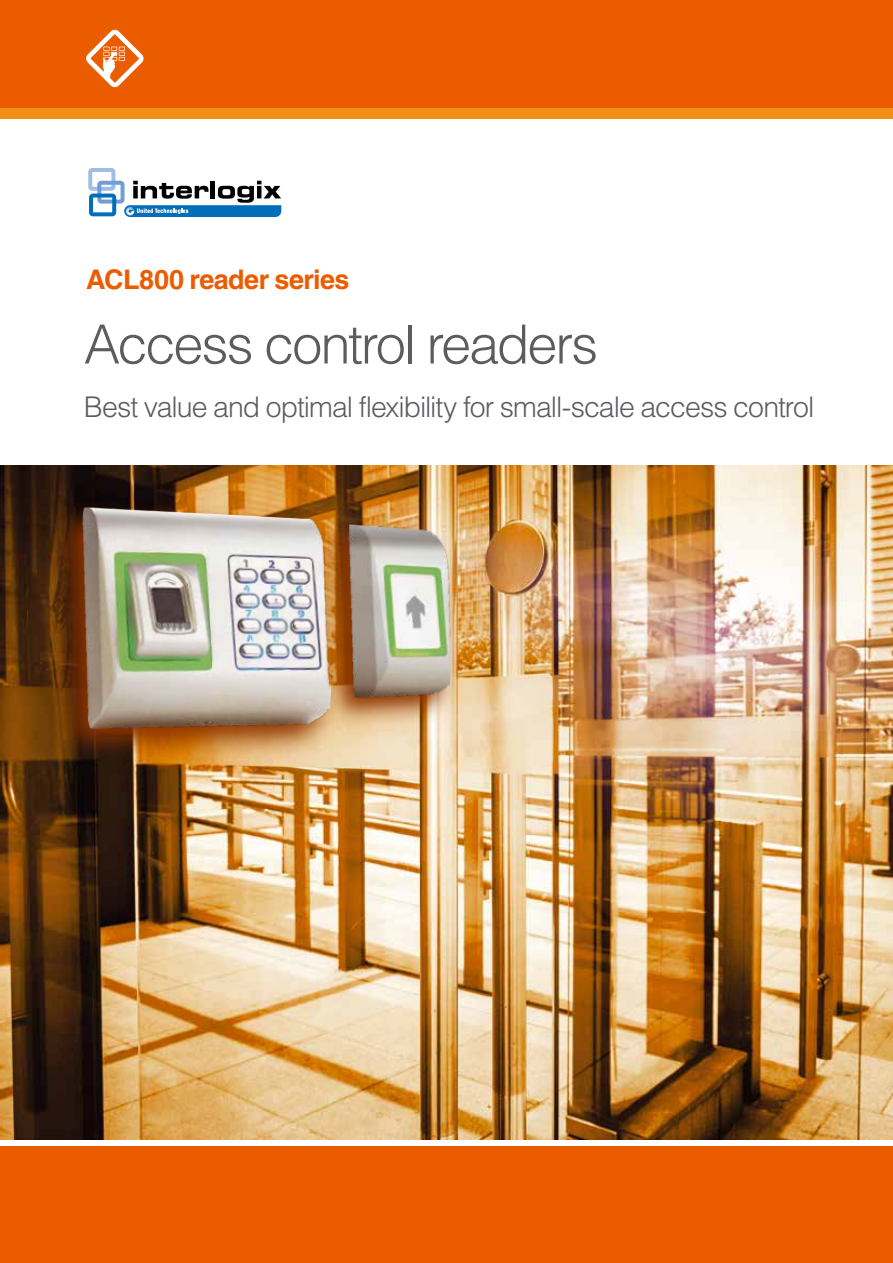
<style>
.page{position:relative;width:893px;height:1263px;background:#fff}
.page>*{position:absolute;margin:0;border:0;box-sizing:border-box;transform-origin:0 0}
.t1{font:300 54px "Helvetica LT Std";letter-spacing:-.04em;color:#5c5b60}
.t2{font:300 28.5px "Helvetica LT Std";letter-spacing:-.035em;color:#5c5b60}
.t3{font:700 27px "Helvetica LT Std";letter-spacing:-.02em;color:#eb5c00}
</style>
<div class="page">
<div style="left:0;top:0;width:893px;height:108px;background:#eb5c00"></div>
<div style="left:0;top:108px;width:893px;height:11px;background:#f18f18"></div>
<div style="left:0;top:1146px;width:893px;height:117px;background:#eb5c00"></div>
<svg style="left:88px;top:168px;width:193px;height:49px"></svg>
<svg style="left:86px;top:30px;width:58px;height:57px"></svg>
<img style="left:0;top:466px;width:893px;height:674px">
<svg style="left:340px;top:516px;width:119px;height:212px;background:#d5ac7a"></svg>
<img style="left:340px;top:524px;width:118px;height:179px">
<svg style="left:49px;top:498px;width:290px;height:264px;background:#885825"></svg>
<img style="left:72px;top:507px;width:268px;height:234px">
<p class="t3" style="left:86px;top:263px;width:265px">ACL800 reader series</p>
<h1 class="t1" style="left:84px;top:311px;width:516px">Access control readers</h1>
<p class="t2" style="left:84px;top:389px;width:732px">Best value and optimal flexibility for small-scale access control</p>
</div>
